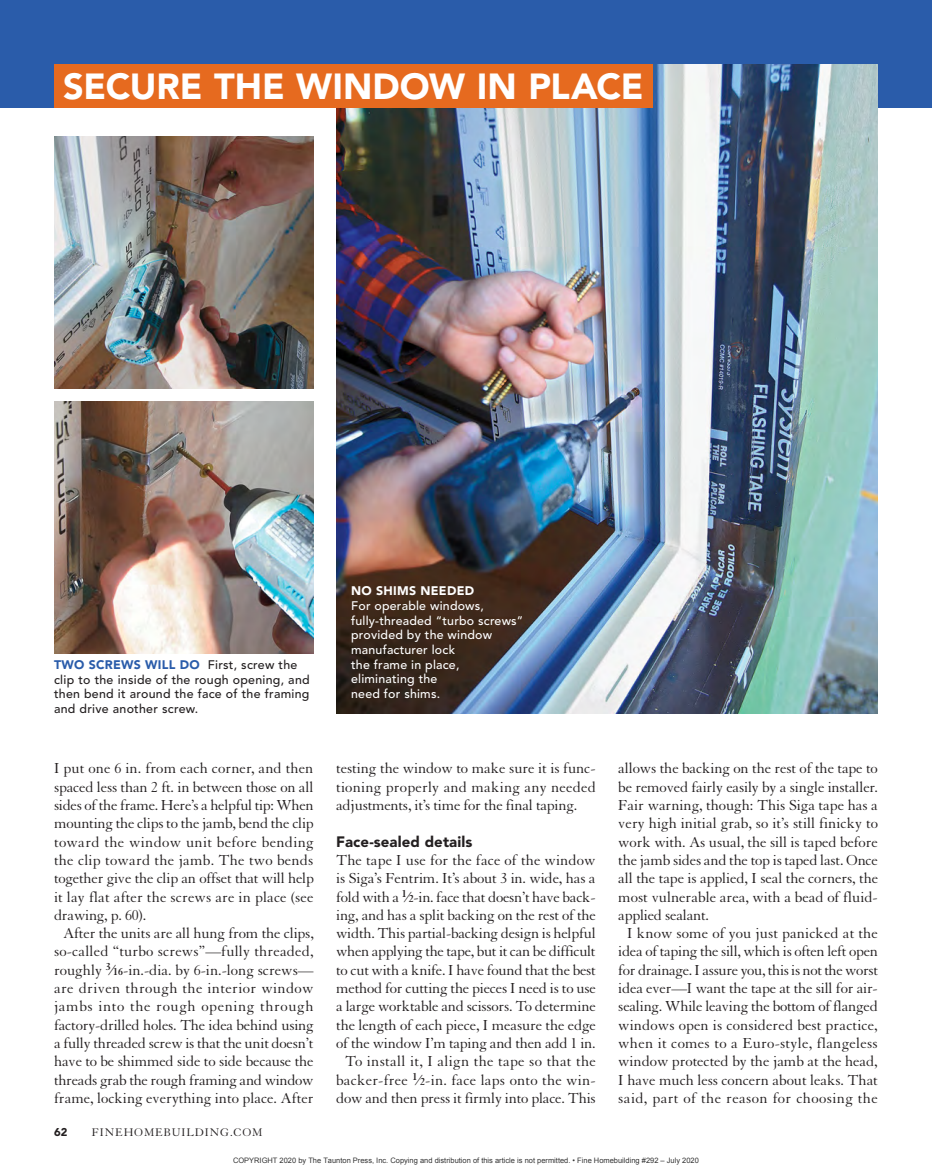
<style>
.page{position:relative;width:932px;height:1175px;background:#fff}
.page>*{position:absolute;margin:0;border:0;box-sizing:border-box;transform-origin:0 0}
.t1{font:900 36px "Avenir LT Std";letter-spacing:-.005em;color:#fff}
.t2{font:15.75px/18.3px "Granjon LT Std";letter-spacing:-.01em;color:#231f20;text-align:justify}
.t3{font:15.75px "Granjon LT Std";letter-spacing:.01em;color:#231f20}
.t4{font:15.75px "Granjon LT Std";letter-spacing:.025em;color:#231f20}
.t5{font:15.75px "Granjon LT Std";letter-spacing:.015em;color:#231f20}
.t6{font:15.75px "Granjon LT Std";letter-spacing:.02em;color:#231f20}
.t7{font:15.75px "Granjon LT Std";letter-spacing:.035em;color:#231f20}
.t8{font:900 15px "Avenir LT Std";letter-spacing:.005em;color:#231f20}
.t9{font:500 12.3px/14.7px "Avenir LT Std";letter-spacing:.015em;color:#fff}
.t10{font:500 12.3px/14.7px "Avenir LT Std";letter-spacing:.02em;color:#231f20}
.t11{font:12px "Granjon LT Std";letter-spacing:.07em;color:#231f20}
.t12{font:900 11.25px "Avenir LT Std";color:#231f20}
.t13{font:7.5px "Arial";color:rgb(0 0 0/.8)}
.s1{font-weight:900;color:#2a5caa}
.s2{font-weight:700}
.s3{font-weight:700;font-size:10.95px}
.s4{font-weight:900}
</style>
<div class="page">
<div style="left:0;top:0;width:932px;height:108px;background:#2a5caa"></div>
<img style="left:54px;top:402px;width:260px;height:252px">
<img style="left:54px;top:136px;width:260px;height:252px">
<img style="left:336px;top:64px;width:542px;height:649px">
<div style="left:54px;top:64px;width:598px;height:44px;background:#e66a1f"></div>
<p class="t1" style="left:63px;top:65px;width:341px">SECURE THE WINDOW</p>
<p class="t1" style="left:477px;top:65px;width:143px">IN PLACE</p>
<p class="t10" style="left:54px;top:658px;width:257px"><span class="s1">TWO SCREWS WILL DO</span> First, screw the clip to the inside of the rough opening, and then bend it around the face of the framing and drive another screw.</p>
<p class="t2" style="left:54px;top:759px;width:261px">I put one 6 in. from each corner, and then</p>
<p class="t2" style="left:54px;top:778px;width:261px">spaced less than 2 ft. in between those on all</p>
<p class="t2" style="left:54px;top:796px;width:261px">sides of the frame. Here’s a helpful tip: When</p>
<p class="t2" style="left:54px;top:814px;width:261px">mounting the clips to the jamb, bend the clip</p>
<p class="t6" style="left:54px;top:833px;width:261px">toward the window unit before bending</p>
<p class="t3" style="left:54px;top:851px;width:261px">the clip toward the jamb. The two bends</p>
<p class="t2" style="left:54px;top:869px;width:261px">together give the clip an offset that will help</p>
<p class="t2" style="left:54px;top:887px;width:261px">it lay flat after the screws are in place (see</p>
<p class="t2" style="left:54px;top:906px;width:94px">drawing, p. 60).</p>
<p class="t2" style="left:63px;top:924px;width:252px">After the units are all hung from the clips,</p>
<p class="t3" style="left:54px;top:943px;width:261px">so-called “turbo screws”—fully threaded,</p>
<p class="t2" style="left:54px;top:961px;width:261px">roughly <sup>3</sup><span class="s2">⁄</span><span class="s3">16</span>-in.-dia. by 6-in.-long screws—</p>
<p class="t4" style="left:54px;top:979px;width:261px">are driven through the interior window</p>
<p class="t7" style="left:54px;top:998px;width:261px">jambs into the rough opening through</p>
<p class="t2" style="left:54px;top:1016px;width:261px">factory-drilled holes. The idea behind using</p>
<p class="t2" style="left:54px;top:1034px;width:261px">a fully threaded screw is that the unit doesn’t</p>
<p class="t2" style="left:54px;top:1052px;width:261px">have to be shimmed side to side because the</p>
<p class="t2" style="left:54px;top:1070px;width:261px">threads grab the rough framing and window</p>
<p class="t2" style="left:54px;top:1089px;width:261px">frame, locking everything into place. After</p>
<p class="t9" style="left:351px;top:584px;width:174px"><span class="s4">NO SHIMS NEEDED<br></span>For operable windows, fully-threaded “turbo screws” provided by the window manufacturer lock<br>the frame in place, eliminating the<br>need for shims.</p>
<p class="t2" style="left:336px;top:759px;width:261px">testing the window to make sure it is func&shy;tioning properly and making any needed adjustments, it’s time for the final taping.</p>
<p class="t8" style="left:336px;top:832px;width:138px">FACE-SEALED DETAILS</p>
<p class="t2" style="left:336px;top:851px;width:261px;text-align:center">The tape I use for the face of the window is Siga’s Fentrim. It’s about 3 in. wide, has a fold with a <sup>1</sup><span class="s2">⁄</span><span class="s3">2</span>-in. face that doesn’t have back&shy;ing, and has a split backing on the rest of the width. This partial-backing design is helpful when applying the tape, but it can be difficult to cut with a knife. I have found that the best method for cutting the pieces I need is to use a large worktable and scissors. To determine the length of each piece, I measure the edge of the window I’m taping and then add 1 in.<br>To install it, I align the tape so that the backer-free <sup>1</sup><span class="s2">⁄</span><span class="s3">2</span>-in. face laps onto the win&shy;dow and then press it firmly into place. This</p>
<p class="t2" style="left:618px;top:759px;width:261px">allows the backing on the rest of the tape to</p>
<p class="t2" style="left:618px;top:778px;width:261px">be removed fairly easily by a single installer.</p>
<p class="t2" style="left:618px;top:796px;width:261px">Fair warning, though: This Siga tape has a</p>
<p class="t2" style="left:618px;top:814px;width:261px">very high initial grab, so it’s still finicky to</p>
<p class="t2" style="left:618px;top:833px;width:261px">work with. As usual, the sill is taped before</p>
<p class="t2" style="left:618px;top:851px;width:261px">the jamb sides and the top is taped last. Once</p>
<p class="t2" style="left:618px;top:869px;width:261px">all the tape is applied, I seal the corners, the</p>
<p class="t2" style="left:618px;top:887px;width:261px">most vulnerable area, with a bead of fluid-</p>
<p class="t2" style="left:618px;top:906px;width:92px">applied sealant.</p>
<p class="t2" style="left:627px;top:924px;width:252px">I know some of you just panicked at the</p>
<p class="t2" style="left:618px;top:942px;width:261px">idea of taping the sill, which is often left open</p>
<p class="t2" style="left:618px;top:961px;width:261px">for drainage. I assure you, this is not the worst</p>
<p class="t2" style="left:618px;top:979px;width:261px">idea ever—I want the tape at the sill for air-</p>
<p class="t2" style="left:618px;top:997px;width:261px">sealing. While leaving the bottom of flanged</p>
<p class="t2" style="left:618px;top:1016px;width:261px">windows open is considered best practice,</p>
<p class="t5" style="left:618px;top:1034px;width:261px">when it comes to a Euro-style, flangeless</p>
<p class="t2" style="left:618px;top:1052px;width:261px">window protected by the jamb at the head,</p>
<p class="t2" style="left:618px;top:1071px;width:261px">I have much less concern about leaks. That</p>
<p class="t4" style="left:618px;top:1089px;width:261px">said, part of the reason for choosing the</p>
<p class="t12" style="left:54px;top:1125px;width:15px">62</p>
<p class="t11" style="left:92px;top:1126px;width:162px">FINEHOMEBUILDING.com</p>
<p class="t13" style="left:233px;top:1155px;width:467px">COPYRIGHT 2020 by The Taunton Press, Inc. Copying and distribution of this article is not permitted. • Fine Homebuilding #292 – July 2020</p>
</div>
